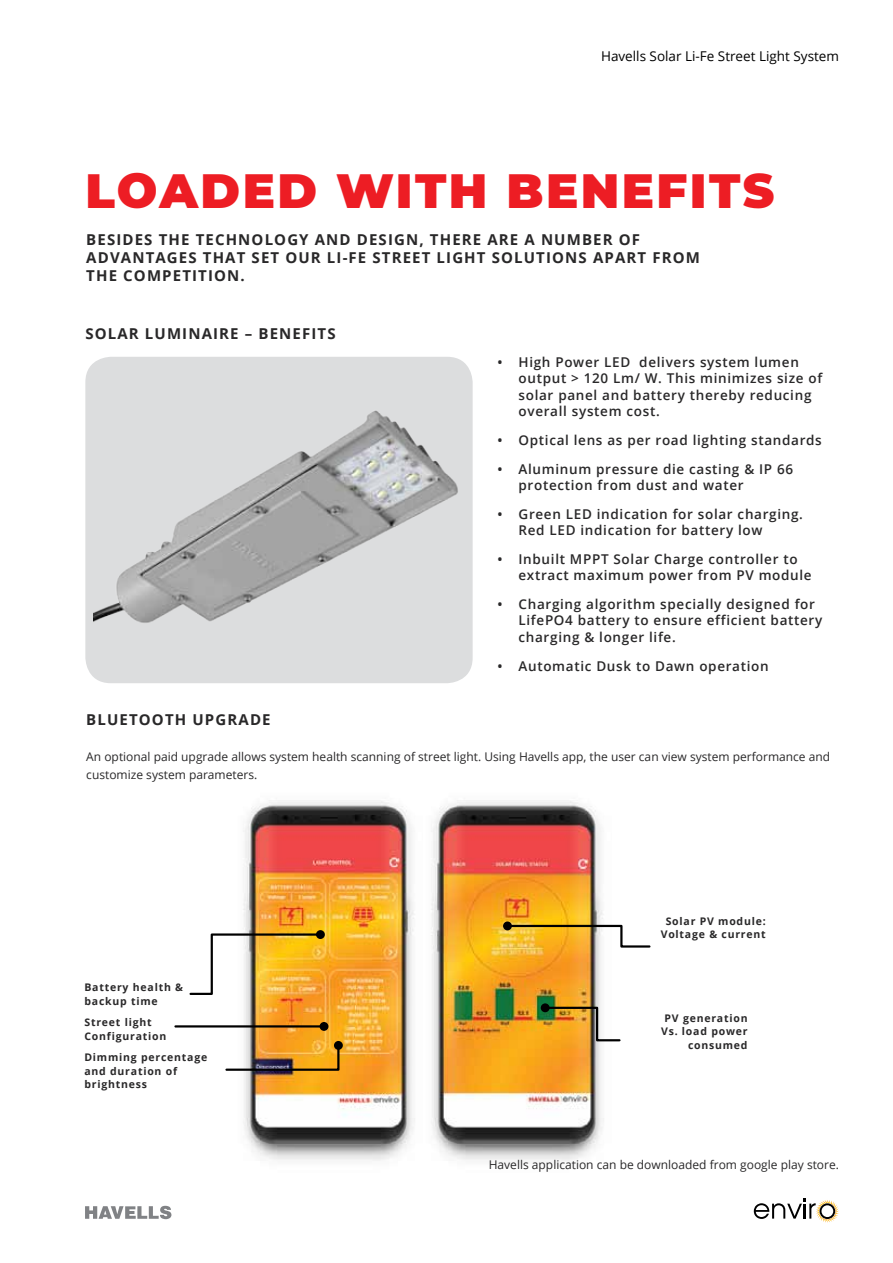
<style>
.page{position:relative;width:893px;height:1263px;background:#fff}
.page>*{position:absolute;margin:0;border:0;box-sizing:border-box;transform-origin:0 0}
.t1{font:900 48px "Montserrat";letter-spacing:.05em;color:#ed1d24}
.t2{font:700 15px/18px "Open Sans";letter-spacing:.075em;color:#292829}
.t3{font:600 13.5px/16.2px "Open Sans";letter-spacing:.05em;color:#292829}
.t4{font:13.5px "Open Sans";color:#000}
.t5{font:12px/18px "Open Sans";color:#292829}
.t6{font:700 10.5px/13.4px "Open Sans";letter-spacing:.075em;color:#292829}
</style>
<div class="page">
<svg style="left:85px;top:1206px;width:86px;height:13px"></svg>
<svg style="left:754px;top:1198px;width:85px;height:25px"></svg>
<img style="left:234px;top:800px;width:370px;height:361px">
<svg style="left:189px;top:932px;width:134px;height:64px"></svg>
<div style="left:316px;top:930px;width:9px;height:9px;background:#000;border-radius:50%"></div>
<hr style="left:175px;top:1025px;width:149px;height:2px;background:#000">
<div style="left:320px;top:1022px;width:8px;height:9px;background:#000;border-radius:50%"></div>
<svg style="left:505px;top:924px;width:146px;height:25px"></svg>
<div style="left:503px;top:921px;width:9px;height:9px;background:#000;border-radius:50%"></div>
<svg style="left:543px;top:1005px;width:78px;height:37px"></svg>
<div style="left:541px;top:1003px;width:9px;height:9px;background:#000;border-radius:50%"></div>
<svg style="left:225px;top:1043px;width:116px;height:29px"></svg>
<div style="left:334px;top:1041px;width:9px;height:9px;background:#000;border-radius:50%"></div>
<div style="left:85px;top:357px;width:388px;height:326px;background:#dcddde;border-radius:26px"></div>
<img style="left:93px;top:388px;width:380px;height:264px">
<p class="t4" style="left:601px;top:47px;width:239px">Havells Solar Li-Fe Street Light System</p>
<h1 class="t1" style="left:85px;top:155px;width:73px">LOADED</h1>
<h1 class="t1" style="left:336px;top:155px;width:438px">WITH BENEFITS</h1>
<p class="t2" style="left:86px;top:230px;width:612px">BESIDES THE TECHNOLOGY AND DESIGN, THERE ARE A NUM BER OF<br>ADVANTAGES THAT SET OUR LI-FE STREET LIGHT SOLUTIONS APART FROM<br>THE COMPETITION.</p>
<p class="t2" style="left:85px;top:324px;width:252px">SOLAR LUM INAIRE – BENEFITS</p>
<p class="t3" style="left:518px;top:354px;width:305px;text-indent:-21px">• High Power LED delivers system lumen output &gt; 120 Lm/ W. This minimizes size of solar panel and battery thereby reducing overall system cost.</p>
<p class="t3" style="left:497px;top:431px;width:326px">• Optical lens as per road lighting standards</p>
<p class="t3" style="left:518px;top:460px;width:276px;text-indent:-21px">• Aluminum pressure die casting &amp; IP 66 protection from dust and water</p>
<p class="t3" style="left:518px;top:505px;width:286px;text-indent:-21px">• Green LED indication for solar charging.<br>Red LED indication for battery low</p>
<p class="t3" style="left:518px;top:551px;width:295px;text-indent:-21px">• Inbuilt MPPT Solar Charge controller to extract maximum power from PV module</p>
<p class="t3" style="left:518px;top:596px;width:305px;text-indent:-21px">• Charging algorithm specially designed for<br>LifePO4 battery to ensure efficient battery charging &amp; longer life.</p>
<p class="t3" style="left:497px;top:657px;width:273px">• Automatic Dusk to Dawn operation</p>
<p class="t2" style="left:86px;top:710px;width:186px">BLUETOOTH UPGRADE</p>
<p class="t5" style="left:86px;top:747px;width:745px">An optional paid upgrade allows system health scanning of street light. Using Havells app, the user can view system performance and customize system parameters.</p>
<p class="t6" style="left:84px;top:981px;width:100px">BATTERY HEALTH &amp;<br>BACKUP TIME</p>
<p class="t6" style="left:84px;top:1015px;width:83px">STREET LIGHT<br>CONFIGURATION</p>
<p class="t6" style="left:84px;top:1050px;width:124px">DIMMING PERCENTAGE<br>AND DURATION OF<br>BRIGHTNESS</p>
<p class="t6" style="left:661px;top:914px;width:106px;text-align:center">SOLAR PV MODULE:<br>VOLTAGE &amp; CURRENT</p>
<p class="t6" style="left:661px;top:1011px;width:88px;text-align:right">PV GENERATION<br>VS. LOAD POWER<br>CONSUMED</p>
<p class="t5" style="left:489px;top:1156px;width:352px">Havells application can be downloaded from google play store.</p>
</div>
